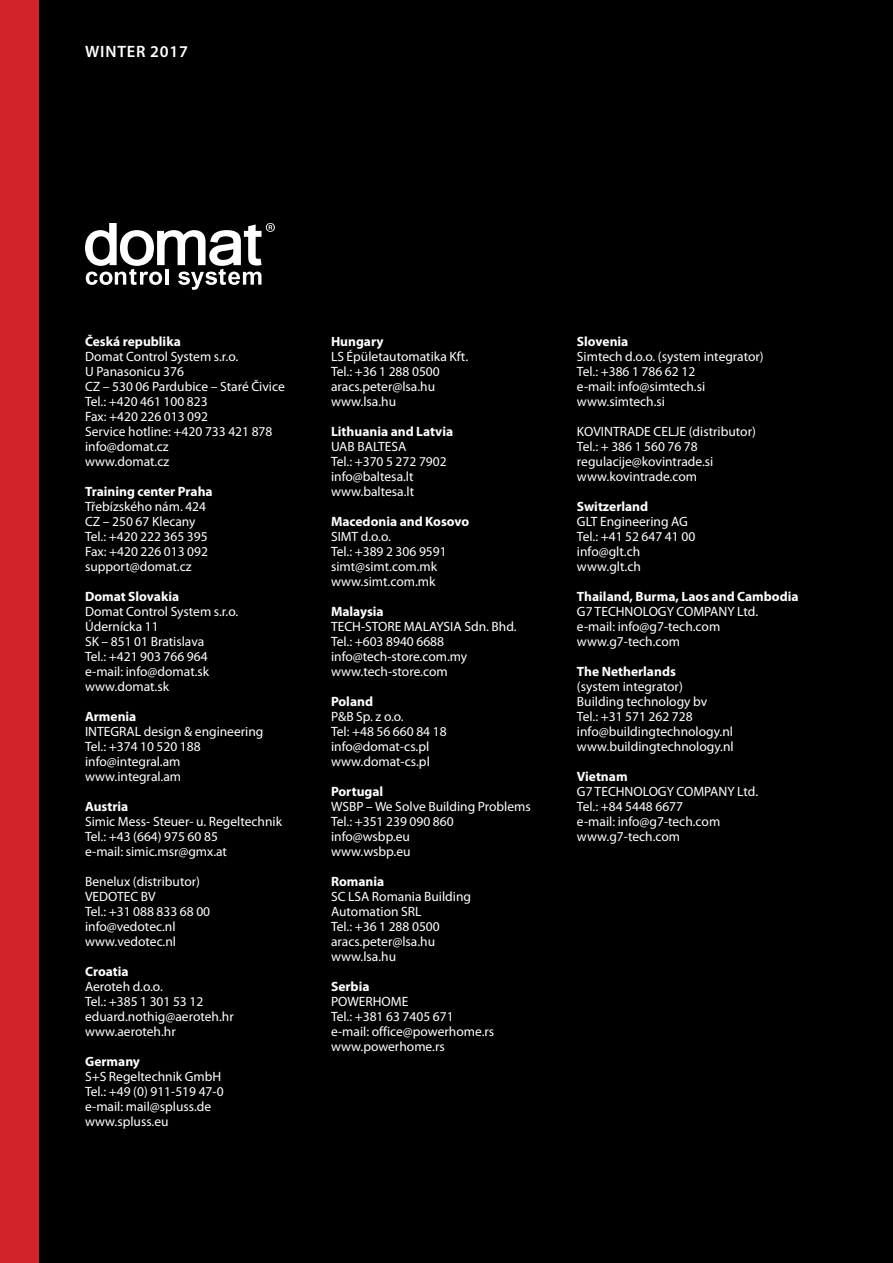
<style>
.page{position:relative;width:893px;height:1263px;background:#000}
.page>*{position:absolute;margin:0;border:0;box-sizing:border-box;transform-origin:0 0}
.t1{font:600 16.5px "Myriad Pro";letter-spacing:.05em;color:#fff}
.t2{font:13.5px/15px "Myriad Pro";color:#fff}
.t3{font:700 13.5px "Myriad Pro";color:#fff}
</style>
<div class="page">
<div style="left:0;top:0;width:38px;height:1263px;background:#d2232a"></div>
<svg style="left:85px;top:223px;width:190px;height:67px"></svg>
<p class="t1" style="left:85px;top:42px;width:105px">WINTER 2017</p>
<p class="t3" style="left:85px;top:334px;width:97px">Česká republika</p>
<p class="t2" style="left:85px;top:349px;width:201px">Domat Control System s.r.o.<br>U Panasonicu 376<br>CZ – 530 06 Pardubice – Staré Čivice<br>Tel.: +420 461 100 823<br>Fax: +420 226 013 092<br>Service hotline: +420 733 421 878 info@domat.cz<br>www.domat.cz</p>
<p class="t3" style="left:85px;top:484px;width:129px">Training center Praha</p>
<p class="t2" style="left:85px;top:499px;width:124px">Třebízského nám. 424<br>CZ – 250 67 Klecany<br>Tel.: +420 222 365 395<br>Fax: +420 226 013 092 support@domat.cz</p>
<p class="t3" style="left:85px;top:589px;width:96px">Domat Slovakia</p>
<p class="t2" style="left:85px;top:604px;width:155px">Domat Control System s.r.o.<br>Údernícka 11<br>SK – 851 01 Bratislava<br>Tel.: +421 903 766 964 e-mail: info@domat.sk www.domat.sk</p>
<p class="t3" style="left:85px;top:709px;width:53px">Armenia</p>
<p class="t2" style="left:85px;top:724px;width:180px">INTEGRAL design &amp; engineering<br>Tel.: +374 10 520 188 info@integral.am www.integral.am</p>
<p class="t3" style="left:85px;top:799px;width:45px">Austria</p>
<p class="t2" style="left:85px;top:814px;width:199px">Simic Mess- Steuer- u. Regeltechnik<br>Tel.: +43 (664) 975 60 85<br>e-mail: simic.msr@gmx.at</p>
<p class="t2" style="left:85px;top:874px;width:127px">Benelux (distributor)<br>VEDOTEC BV<br>Tel.: +31 088 833 68 00 info@vedotec.nl www.vedotec.nl</p>
<p class="t3" style="left:85px;top:964px;width:45px">Croatia</p>
<p class="t2" style="left:85px;top:979px;width:150px">Aeroteh d.o.o.<br>Tel.: +385 1 301 53 12 eduard.nothig@aeroteh.hr www.aeroteh.hr</p>
<p class="t3" style="left:85px;top:1054px;width:56px">Germany</p>
<p class="t2" style="left:85px;top:1069px;width:140px">S+S Regeltechnik GmbH<br>Tel.: +49 (0) 911-519 47-0 e-mail: mail@spluss.de www.spluss.eu</p>
<p class="t3" style="left:331px;top:334px;width:54px">Hungary</p>
<p class="t2" style="left:331px;top:349px;width:139px">LS Épületautomatika Kft.<br>Tel.: +36 1 288 0500 aracs.peter@lsa.hu www.lsa.hu</p>
<p class="t3" style="left:331px;top:424px;width:124px">Lithuania and Latvia</p>
<p class="t2" style="left:331px;top:439px;width:117px">UAB BALTESA<br>Tel.: +370 5 272 7902 info@baltesa.lt www.baltesa.lt</p>
<p class="t3" style="left:331px;top:514px;width:140px">Macedonia and Kosovo</p>
<p class="t2" style="left:331px;top:529px;width:117px">SIMT d.o.o.<br>Tel.: +389 2 306 9591 simt@simt.com.mk www.simt.com.mk</p>
<p class="t3" style="left:331px;top:604px;width:54px">Malaysia</p>
<p class="t2" style="left:331px;top:619px;width:187px">TECH-STORE MALAYSIA Sdn. Bhd.<br>Tel.: +603 8940 6688 info@tech-store.com.my www.tech-store.com</p>
<p class="t3" style="left:331px;top:694px;width:44px">Poland</p>
<p class="t2" style="left:331px;top:709px;width:117px">P&amp;B Sp. z o.o.<br>Tel: +48 56 660 84 18 info@domat-cs.pl www.domat-cs.pl</p>
<p class="t3" style="left:331px;top:784px;width:54px">Portugal</p>
<p class="t2" style="left:331px;top:799px;width:201px">WSBP – We Solve Building Problems<br>Tel.: +351 239 090 860 info@wsbp.eu<br>www.wsbp.eu</p>
<p class="t3" style="left:331px;top:874px;width:55px">Romania</p>
<p class="t2" style="left:331px;top:889px;width:142px">SC LSA Romania Building<br>Automation SRL<br>Tel.: +36 1 288 0500 aracs.peter@lsa.hu www.lsa.hu</p>
<p class="t3" style="left:331px;top:979px;width:40px">Serbia</p>
<p class="t2" style="left:331px;top:994px;width:165px">POWERHOME<br>Tel.: +381 63 7405 671 e-mail: office@powerhome.rs www.powerhome.rs</p>
<p class="t3" style="left:577px;top:334px;width:53px">Slovenia</p>
<p class="t2" style="left:577px;top:349px;width:188px">Simtech d.o.o. (system integrator)<br>Tel.: +386 1 786 62 12<br>e-mail: info@simtech.si www.simtech.si</p>
<p class="t2" style="left:577px;top:424px;width:180px">KOVINTRADE CELJE (distributor)<br>Tel.: + 386 1 560 76 78 regulacije@kovintrade.si www.kovintrade.com</p>
<p class="t3" style="left:577px;top:499px;width:73px">Switzerland</p>
<p class="t2" style="left:577px;top:514px;width:120px">GLT Engineering AG<br>Tel.: +41 52 647 41 00 info@glt.ch www.glt.ch</p>
<p class="t3" style="left:577px;top:589px;width:223px">Thailand, Burma, Laos and Cambodia</p>
<p class="t2" style="left:577px;top:604px;width:183px">G7 TECHNOLOGY COMPANY Ltd. e-mail: info@g7-tech.com www.g7-tech.com</p>
<p class="t3" style="left:577px;top:664px;width:100px">The Netherlands</p>
<p class="t2" style="left:577px;top:679px;width:158px">(system integrator)<br>Building technology bv<br>Tel.: +31 571 262 728 info@buildingtechnology.nl www.buildingtechnology.nl</p>
<p class="t3" style="left:577px;top:769px;width:52px">Vietnam</p>
<p class="t2" style="left:577px;top:784px;width:183px">G7 TECHNOLOGY COMPANY Ltd.<br>Tel.: +84 5448 6677<br>e-mail: info@g7-tech.com www.g7-tech.com</p>
</div>
